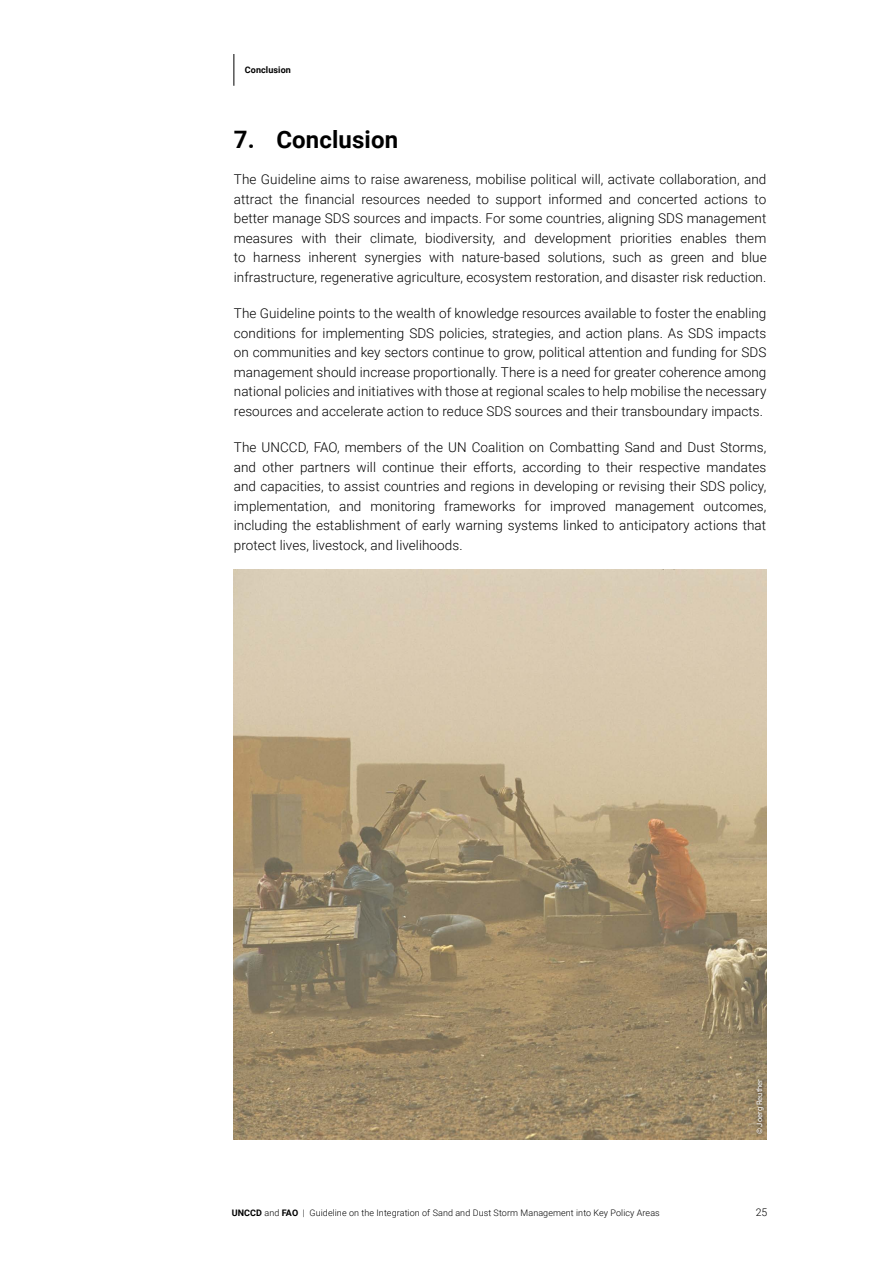
<style>
.page{position:relative;width:893px;height:1263px;background:#fff}
.page>*{position:absolute;margin:0;border:0;box-sizing:border-box;transform-origin:0 0}
.t1{font:700 24px "Roboto";letter-spacing:.005em;color:#000}
.t2{font:300 13.5px/19.5px "Roboto";letter-spacing:.005em;color:#000;text-align:justify}
.t3{font:300 10.5px "Roboto";color:#000}
.t4{font:300 9px "Roboto";letter-spacing:.01em;color:#000}
.t5{font:700 9px "Roboto";letter-spacing:.01em;color:#000}
.t6{font:7.5px "Roboto";letter-spacing:.005em;color:#fff}
.s1{font-weight:700}
</style>
<div class="page">
<hr style="left:233px;top:54px;width:1px;height:32px;background:#000">
<img style="left:234px;top:570px;width:532px;height:570px">
<div style="left:752px;top:1075px;width:16px;height:63px;background:#000;opacity:.8"></div>
<p class="t5" style="left:245px;top:64px;width:48px">Conclusion</p>
<h1 class="t1" style="left:234px;top:125px;width:166px">7. Conclusion</h1>
<p class="t2" style="left:234px;top:170px;width:534px">The Guideline aims to raise awareness, mobilise political will, activate collaboration, and attract the financial resources needed to support informed and concerted actions to better manage SDS sources and impacts. For some countries, aligning SDS management measures with their climate, biodiversity, and development priorities enables them to harness inherent synergies with nature-based solutions, such as green and blue infrastructure, regenerative agriculture, ecosystem restoration, and disaster risk reduction.</p>
<p class="t2" style="left:234px;top:304px;width:534px">The Guideline points to the wealth of knowledge resources available to foster the enabling conditions for implementing SDS policies, strategies, and action plans. As SDS impacts on communities and key sectors continue to grow, political attention and funding for SDS management should increase proportionally. There is a need for greater coherence among national policies and initiatives with those at regional scales to help mobilise the necessary resources and accelerate action to reduce SDS sources and their transboundary impacts.</p>
<p class="t2" style="left:234px;top:438px;width:534px">The UNCCD, FAO, members of the UN Coalition on Combatting Sand and Dust Storms, and other partners will continue their efforts, according to their respective mandates and capacities, to assist countries and regions in developing or revising their SDS policy, implementation, and monitoring frameworks for improved management outcomes, including the establishment of early warning systems linked to anticipatory actions that protect lives, livestock, and livelihoods.</p>
<p class="t4" style="left:232px;top:1207px;width:430px"><span class="s1">UNCCD</span> and <span class="s1">FAO</span> | Guideline on the Integration of Sand and Dust Storm Management into Key Policy Areas</p>
<p class="t6" style="left:754px;top:1134px;width:57px;rotate:-90deg">© Joerg Reuther</p>
<p class="t3" style="left:756px;top:1206px;width:13px">25</p>
</div>
